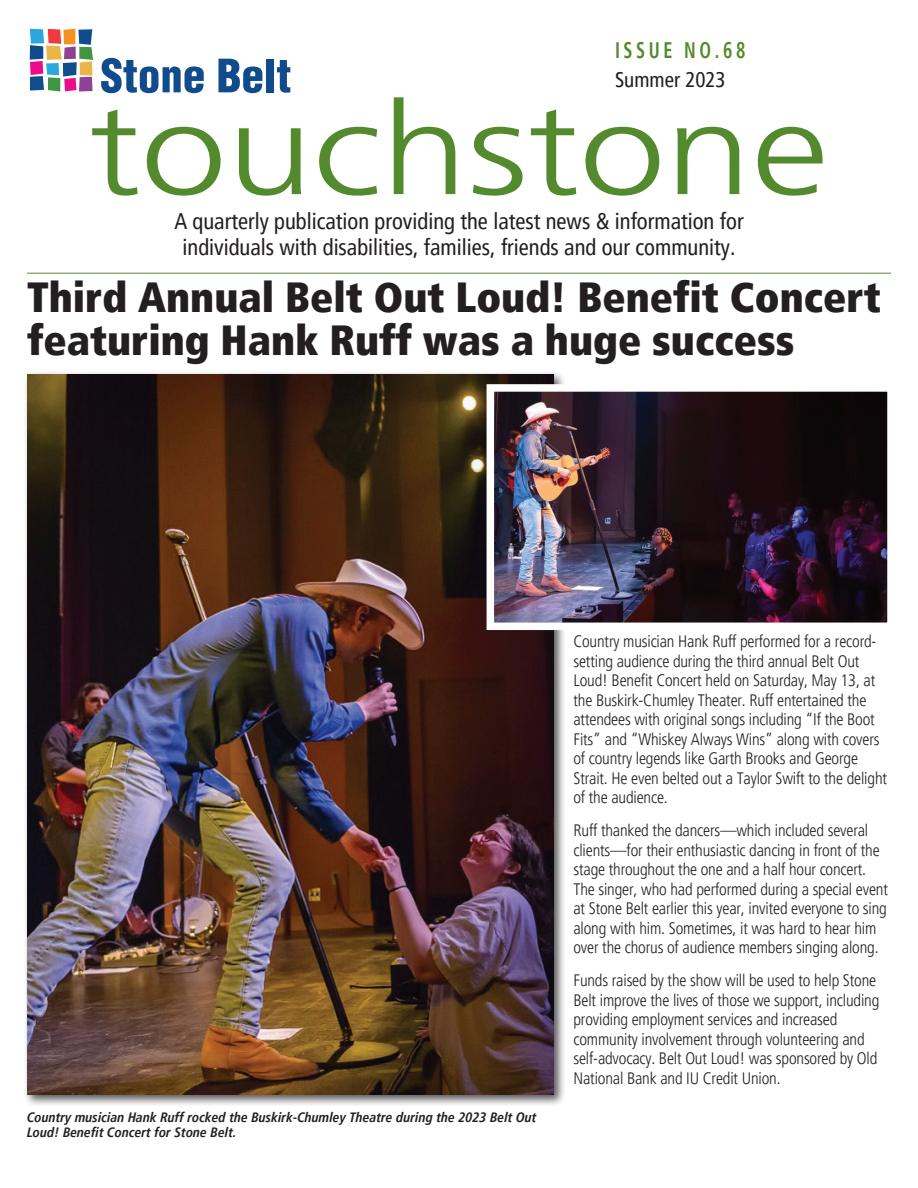
<style>
.page{position:relative;width:918px;height:1188px;background:#fff}
.page>*{position:absolute;margin:0;border:0;box-sizing:border-box;transform-origin:0 0}
.t1{font:300 129px "Frutiger LT Pro";color:#548a2e;scale:1.2 1}
.t2{font:900 condensed 42px/43.5px "Frutiger LT Pro";color:#231f20}
.t3{font:condensed 22.5px/25.8px "Frutiger LT Pro";color:#231f20;text-align:center}
.t4{font:700 condensed 22.5px "Frutiger LT Pro";letter-spacing:.2em;color:#548a2e;scale:.8 1}
.t5{font:condensed 21px "Frutiger LT Pro";color:#231f20}
.Touchstone{font:300 condensed 16.5px/19.5px "Frutiger LT Pro";letter-spacing:-.01em;color:#231f20}
.Touchstone-2{font:italic 700 condensed 13.5px/15.3px "Frutiger LT Pro";color:#231f20}
</style>
<div class="page">
<div style="left:24px;top:371px;width:542px;height:737px;background:#231f20;opacity:.75"></div>
<img style="left:27px;top:374px;width:526px;height:721px">
<svg style="left:30px;top:29px;width:63px;height:63px"></svg>
<svg style="left:101px;top:58px;width:103px;height:35px"></svg>
<svg style="left:218px;top:59px;width:45px;height:34px"></svg>
<div style="left:267px;top:59px;width:7px;height:33px;background:#104c8d"></div>
<svg style="left:277px;top:60px;width:13px;height:33px"></svg>
<hr style="left:27px;top:273px;width:864px;height:1px;background:#548a2e">
<img style="left:496px;top:393px;width:390px;height:228px">
<div style="left:487px;top:384px;width:408px;height:246px;border:8px solid #fff"></div>
<p class="t4" style="left:615px;top:37px;width:165px">ISSUE NO.68</p>
<p class="t5" style="left:615px;top:68px;width:112px">Summer 2023</p>
<p class="t1" style="left:89px;top:74px;width:618px">touchstone</p>
<p class="t3" style="left:174px;top:209px;width:571px">A quarterly publication providing the latest news &amp; information for individuals with disabilities, families, friends and our community.</p>
<p class="t2" style="left:27px;top:275px;width:855px">Third Annual Belt Out Loud! Benefit Concert featuring Hank Ruff was a huge success</p>
<p class="Touchstone-2" style="left:27px;top:1110px;width:511px">Country musician Hank Ruff rocked the Buskirk-Chumley Theatre during the 2023 Belt Out<br>Loud! Benefit Concert for Stone Belt.</p>
<p class="Touchstone" style="left:573px;top:632px;width:315px">Country musician Hank Ruff performed for a record&shy;setting audience during the third annual Belt Out Loud! Benefit Concert held on Saturday, May 13, at the Buskirk-Chumley Theater. Ruff entertained the attendees with original songs including “If the Boot Fits” and “Whiskey Always Wins” along with covers of country legends like Garth Brooks and George Strait. He even belted out a Taylor Swift to the delight of the audience.</p>
<p class="Touchstone" style="left:573px;top:821px;width:316px">Ruff thanked the dancers—which included several clients—for their enthusiastic dancing in front of the stage throughout the one and a half hour concert.<br>The singer, who had performed during a special event at Stone Belt earlier this year, invited everyone to sing along with him. Sometimes, it was hard to hear him over the chorus of audience members singing along.</p>
<p class="Touchstone" style="left:573px;top:971px;width:307px">Funds raised by the show will be used to help Stone Belt improve the lives of those we support, including providing employment services and increased community involvement through volunteering and self-advocacy. Belt Out Loud! was sponsored by Old National Bank and IU Credit Union.</p>
</div>
